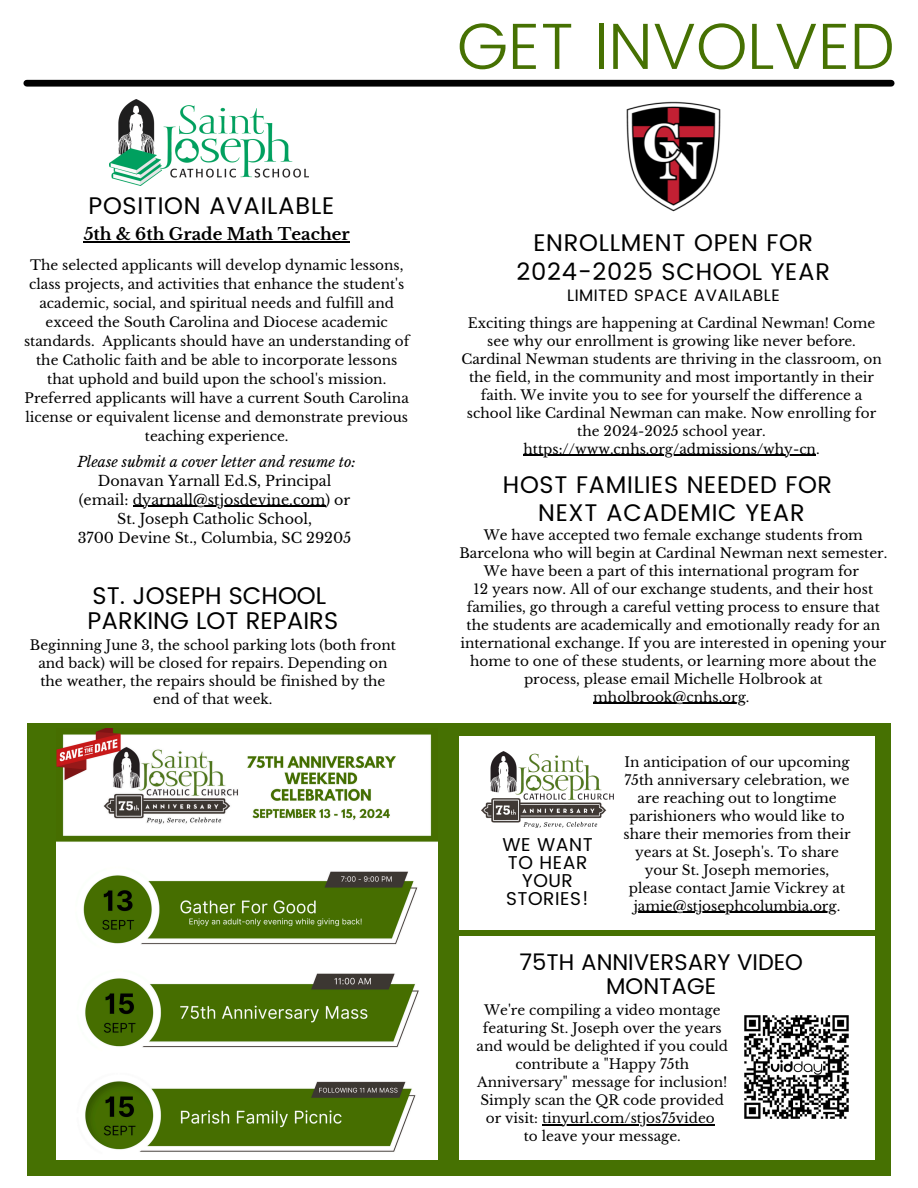
<style>
.page{position:relative;width:918px;height:1188px;background:#fff}
.page>*{position:absolute;margin:0;border:0;box-sizing:border-box;transform-origin:0 0}
.t1{font:300 65.4px "Poppins";color:#467102}
.t2{font:24.15px/25.2px "Poppins";color:#000}
.t3{font:24px/28.2px "Poppins";letter-spacing:.03em;color:#000;text-align:center}
.t4{font:22.65px/23.7px "Poppins";color:#000;text-align:center}
.t5{font:18.6px/18.1px "Poppins";letter-spacing:.03em;color:#000;text-align:center}
.t6{font:700 16.5px "Libre Baskerville";color:#000}
.t7{font:16.5px "Poppins";letter-spacing:.03em;color:#000}
.t8{font:14.25px "Libre Baskerville";color:#000}
.t9{font:italic 14.25px "Libre Baskerville";color:#000}
.t10{font:13.65px/18px "Libre Baskerville";color:#000;text-align:center}
</style>
<div class="page">
<div style="left:27px;top:80px;width:864px;height:7px;background:#000"></div>
<img style="left:109px;top:100px;width:199px;height:85px">
<img style="left:626px;top:101px;width:95px;height:111px">
<hr style="left:133px;top:506px;width:192px;height:1px;background:#000">
<hr style="left:84px;top:241px;width:266px;height:2px;background:#000">
<hr style="left:524px;top:455px;width:292px;height:1px;background:#000">
<div style="left:27px;top:723px;width:864px;height:452px;background:#467102"></div>
<img style="left:57px;top:729px;width:381px;height:430px">
<div style="left:459px;top:737px;width:415px;height:193px;background:#fff"></div>
<img style="left:482px;top:752px;width:132px;height:75px">
<hr style="left:634px;top:912px;width:203px;height:1px;background:#000">
<div style="left:459px;top:936px;width:415px;height:224px;background:#fff"></div>
<img style="left:744px;top:1015px;width:105px;height:104px">
<hr style="left:542px;top:1124px;width:173px;height:1px;background:#000">
<hr style="left:593px;top:703px;width:153px;height:1px;background:#000">
<h2 class="t1" style="left:457px;top:8px;width:439px">GET INVOLVED</h2>
<h4 class="t3" style="left:89px;top:192px;width:247px">POSITION AVAILABLE</h4>
<h2 class="t6" style="left:84px;top:224px;width:268px">5th &amp; 6th Grade Math Teacher</h2>
<p class="t10" style="left:24px;top:256px;width:387px;line-height:18.9px">The selected applicants will develop dynamic lessons, class projects, and activities that enhance the student's academic, social, and spiritual needs and fulfill and exceed the South Carolina and Diocese academic standards. Applicants should have an understanding of the Catholic faith and be able to incorporate lessons that uphold and build upon the school's mission.<br>Preferred applicants will have a current South Carolina license or equivalent license and demonstrate previous teaching experience.</p>
<p class="t9" style="left:77px;top:453px;width:280px">Please submit a cover letter and resume to:</p>
<p class="t8" style="left:98px;top:472px;width:235px">Donavan Yarnall Ed.S, Principal</p>
<p class="t8" style="left:79px;top:491px;width:273px">(email: dyarnall@stjosdevine.com) or</p>
<p class="t8" style="left:117px;top:510px;width:196px">St. Joseph Catholic School,</p>
<p class="t8" style="left:78px;top:529px;width:275px">3700 Devine St., Columbia, SC 29205</p>
<h2 class="t2" style="left:88px;top:583px;width:252px">ST. JOSEPH SCHOOL<br>PARKING LOT REPAIRS</h2>
<p class="t10" style="left:30px;top:636px;width:367px">Beginning June 3, the school parking lots (both front and back) will be closed for repairs. Depending on the weather, the repairs should be finished by the end of that week.</p>
<p class="t3" style="left:517px;top:229px;width:315px">ENROLLMENT OPEN FOR<br>2024-2025 SCHOOL YEAR</p>
<p class="t7" style="left:567px;top:286px;width:214px">LIMITED SPACE AVAILABLE</p>
<p class="t10" style="left:461px;top:314px;width:422px">Exciting things are happening at Cardinal Newman! Come see why our enrollment is growing like never before.<br>Cardinal Newman students are thriving in the classroom, on the field, in the community and most importantly in their faith. We invite you to see for yourself the difference a school like Cardinal Newman can make. Now enrolling for the 2024-2025 school year.</p>
<h2 class="t10" style="left:524px;top:440px;width:298px">https://www.cnhs.org/admissions/why-cn.</h2>
<h3 class="t3" style="left:503px;top:470px;width:331px">HOST FAMILIES NEEDED FOR<br>NEXT ACADEMIC YEAR</h3>
<p class="t10" style="left:459px;top:526px;width:430px">We have accepted two female exchange students from Barcelona who will begin at Cardinal Newman next semester.<br>We have been a part of this international program for<br>12 years now. All of our exchange students, and their host families, go through a careful vetting process to ensure that the students are academically and emotionally ready for an international exchange. If you are interested in opening your home to one of these students, or learning more about the process, please email Michelle Holbrook at mholbrook@cnhs.org.</p>
<p class="t5" style="left:502px;top:835px;width:92px">WE WANT<br>TO HEAR<br>YOUR<br>STORIES!</p>
<p class="t10" style="left:623px;top:753px;width:229px">In anticipation of our upcoming<br>75th anniversary celebration, we are reaching out to longtime parishioners who would like to share their memories from their years at St. Joseph's. To share your St. Joseph memories, please contact Jamie Vickrey at</p>
<h3 class="t10" style="left:634px;top:897px;width:208px">jamie@stjosephcolumbia.org.</h3>
<p class="t4" style="left:519px;top:951px;width:285px">75TH ANNIVERSARY VIDEO<br>MONTAGE</p>
<p class="t10" style="left:477px;top:1001px;width:253px">We're compiling a video montage featuring St. Joseph over the years and would be delighted if you could contribute a "Happy 75th Anniversary" message for inclusion!<br>Simply scan the QR code provided or visit: tinyurl.com/stjos75video</p>
<p class="t10" style="left:524px;top:1127px;width:159px">to leave your message.</p>
</div>
